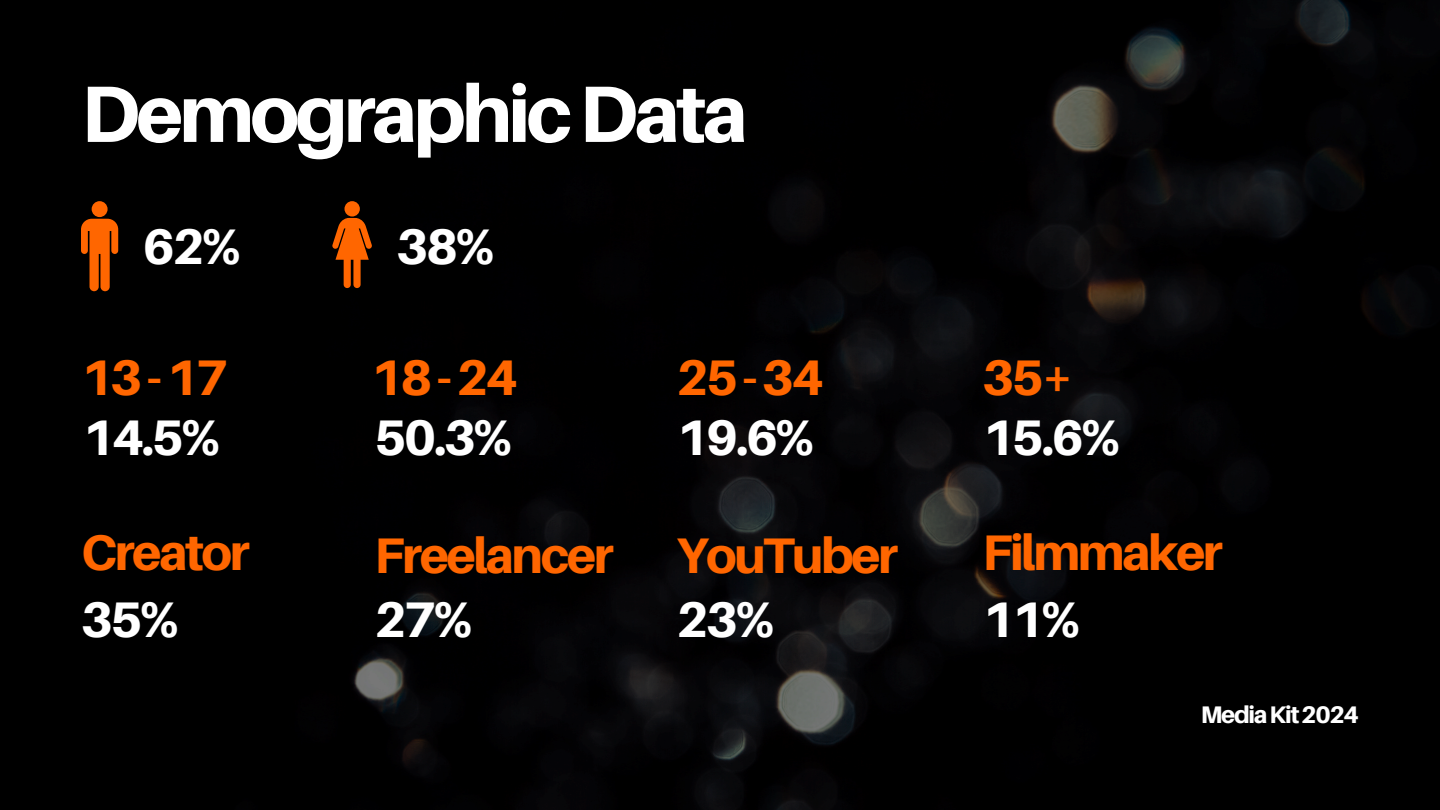
<style>
.page{position:relative;width:1440px;height:810px;background:#fff}
.page>*{position:absolute;margin:0;border:0;box-sizing:border-box;transform-origin:0 0}
.t1{font:800 80px "Aileron";letter-spacing:-.05em;color:#fff}
.t2{font:800 50px "Aileron";letter-spacing:-.05em;color:#f60}
.t3{font:800 50px "Aileron";letter-spacing:-.05em;color:#fff}
.t4{font:800 24px "Aileron";letter-spacing:-.055em;color:#fff}
</style>
<div class="page">
<img style="left:0;top:0;width:1440px;height:810px">
<div style="left:92px;top:201px;width:16px;height:16px;background:#f60;border-radius:50%"></div>
<svg style="left:81px;top:219px;width:37px;height:72px;background:#af4600"></svg>
<div style="left:344px;top:201px;width:16px;height:16px;background:#f60;border-radius:50%"></div>
<svg style="left:332px;top:218px;width:40px;height:70px;background:#923a00"></svg>
<p class="t1" style="left:81px;top:64px;width:669px">DemographicData</p>
<p class="t3" style="left:143px;top:216px;width:99px">62%</p>
<h2 class="t3" style="left:397px;top:216px;width:99px">38%</h2>
<p class="t2" style="left:81px;top:346px;width:149px">13-17</p>
<h2 class="t2" style="left:371px;top:346px;width:149px">18-24</h2>
<h2 class="t2" style="left:677px;top:346px;width:149px">25-34</h2>
<h2 class="t2" style="left:982px;top:346px;width:93px">35+</h2>
<h2 class="t3" style="left:82px;top:406px;width:139px">14.5%</h2>
<h2 class="t3" style="left:375px;top:406px;width:139px">50.3%</h2>
<h2 class="t3" style="left:677px;top:406px;width:139px">19.6%</h2>
<h2 class="t3" style="left:982px;top:406px;width:139px">15.6%</h2>
<h2 class="t2" style="left:81px;top:522px;width:170px">Creator</h2>
<h2 class="t2" style="left:375px;top:524px;width:241px">Freelancer</h2>
<h2 class="t2" style="left:677px;top:524px;width:223px">YouTuber</h2>
<h2 class="t2" style="left:982px;top:522px;width:242px">Filmmaker</h2>
<h2 class="t3" style="left:81px;top:589px;width:99px">35%</h2>
<h2 class="t3" style="left:375px;top:589px;width:99px">27%</h2>
<h2 class="t3" style="left:677px;top:589px;width:99px">23%</h2>
<h2 class="t3" style="left:982px;top:589px;width:99px">11%</h2>
<h1 class="t4" style="left:1201px;top:700px;width:160px">MediaKit2024</h1>
</div>
